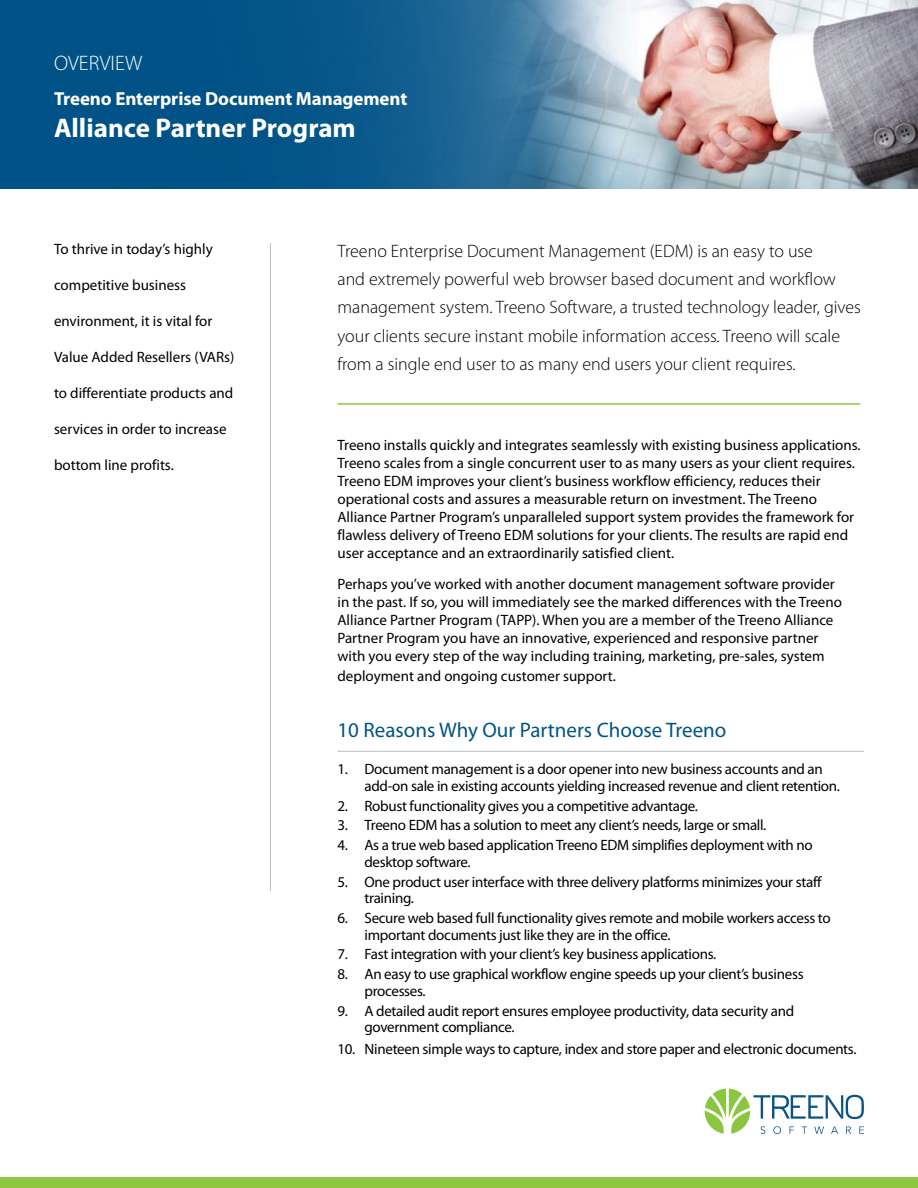
<style>
.page{position:relative;width:918px;height:1188px;background:#fff}
.page>*{position:absolute;margin:0;border:0;box-sizing:border-box;transform-origin:0 0}
.t1{font:700 27px "Myriad Pro";color:#fff}
.t2{font:21px "Myriad Pro";color:#015484}
.t3{font:300 21px "Myriad Pro";color:#fff}
.t4{font:700 18.9px "Myriad Pro";letter-spacing:-.005em;color:#fff}
.t5{font:300 18px/28.5px "Myriad Pro";color:#000}
.t6{font:15px/18px "Myriad Pro";letter-spacing:-.005em;color:#000}
</style>
<div class="page">
<img style="left:0;top:0;width:918px;height:189px">
<hr style="left:338px;top:751px;width:526px;height:1px;background:#bcbec0">
<div style="left:0;top:1177px;width:918px;height:11px;background:#8fc741"></div>
<svg style="left:705px;top:1089px;width:159px;height:45px"></svg>
<hr style="left:270px;top:243px;width:1px;height:648px;background:#bcbec0">
<hr style="left:338px;top:403px;width:522px;height:2px;background:#8fc741">
<h2 class="t3" style="left:54px;top:51px;width:90px">OVERVIEW</h2>
<p class="t4" style="left:54px;top:86px;width:355px">Treeno Enterprise Document Management</p>
<h1 class="t1" style="left:54px;top:111px;width:303px">Alliance Partner Program</h1>
<p class="t6" style="left:54px;top:240px;width:160px">To thrive in today’s highly</p>
<p class="t6" style="left:54px;top:276px;width:134px">competitive business</p>
<p class="t6" style="left:54px;top:312px;width:160px">environment, it is vital for</p>
<p class="t6" style="left:54px;top:348px;width:182px">Value Added Resellers (VARs)</p>
<p class="t6" style="left:54px;top:384px;width:181px">to differentiate products and</p>
<p class="t6" style="left:54px;top:420px;width:174px">services in order to increase</p>
<p class="t6" style="left:54px;top:456px;width:121px">bottom line profits.</p>
<p class="t5" style="left:338px;top:237px;width:525px">Treeno Enterprise Document Management (EDM) is an easy to use<br>and extremely powerful web browser based document and workflow management system. Treeno Software, a trusted technology leader, gives your clients secure instant mobile information access. Treeno will scale from a single end user to as many end users your client requires.</p>
<p class="t6" style="left:338px;top:435px;width:525px">Treeno installs quickly and integrates seamlessly with existing business applications.<br>Treeno scales from a single concurrent user to as many users as your client requires.<br>Treeno EDM improves your client’s business workflow efficiency, reduces their operational costs and assures a measurable return on investment. The Treeno Alliance Partner Program’s unparalleled support system provides the framework for flawless delivery of Treeno EDM solutions for your clients. The results are rapid end user acceptance and an extraordinarily satisfied client.</p>
<p class="t6" style="left:338px;top:575px;width:506px">Perhaps you’ve worked with another document management software provider in the past. If so, you will immediately see the marked differences with the Treeno Alliance Partner Program (TAPP). When you are a member of the Treeno Alliance Partner Program you have an innovative, experienced and responsive partner with you every step of the way including training, marketing, pre-sales, system</p>
<p class="t6" style="left:338px;top:666px;width:280px">deployment and ongoing customer support.</p>
<h2 class="t2" style="left:338px;top:717px;width:390px">10 Reasons Why Our Partners Choose Treeno</h2>
<p class="t6" style="left:364px;top:761px;width:477px;line-height:16.5px;text-indent:-27px">1. Document management is a door opener into new business accounts and an add-on sale in existing accounts yielding increased revenue and client retention.</p>
<p class="t6" style="left:338px;top:796px;width:362px">2. Robust functionality gives you a competitive advantage.</p>
<p class="t6" style="left:338px;top:816px;width:430px">3. Treeno EDM has a solution to meet any client’s needs, large or small.</p>
<p class="t6" style="left:364px;top:837px;width:450px;line-height:16.5px;text-indent:-27px">4. As a true web based application Treeno EDM simplifies deployment with no desktop software.</p>
<p class="t6" style="left:364px;top:873px;width:458px;line-height:16.5px;text-indent:-27px">5. One product user interface with three delivery platforms minimizes your staff training.</p>
<p class="t6" style="left:364px;top:910px;width:468px;line-height:16.5px;text-indent:-27px">6. Secure web based full functionality gives remote and mobile workers access to important documents just like they are in the office.</p>
<p class="t6" style="left:338px;top:945px;width:380px">7. Fast integration with your client’s key business applications.</p>
<p class="t6" style="left:364px;top:966px;width:441px;line-height:16.5px;text-indent:-27px">8. An easy to use graphical workflow engine speeds up your client’s business processes.</p>
<p class="t6" style="left:364px;top:1002px;width:431px;line-height:16.5px;text-indent:-27px">9. A detailed audit report ensures employee productivity, data security and government compliance.</p>
<p class="t6" style="left:338px;top:1039px;width:521px">10. Nineteen simple ways to capture, index and store paper and electronic documents.</p>
</div>
